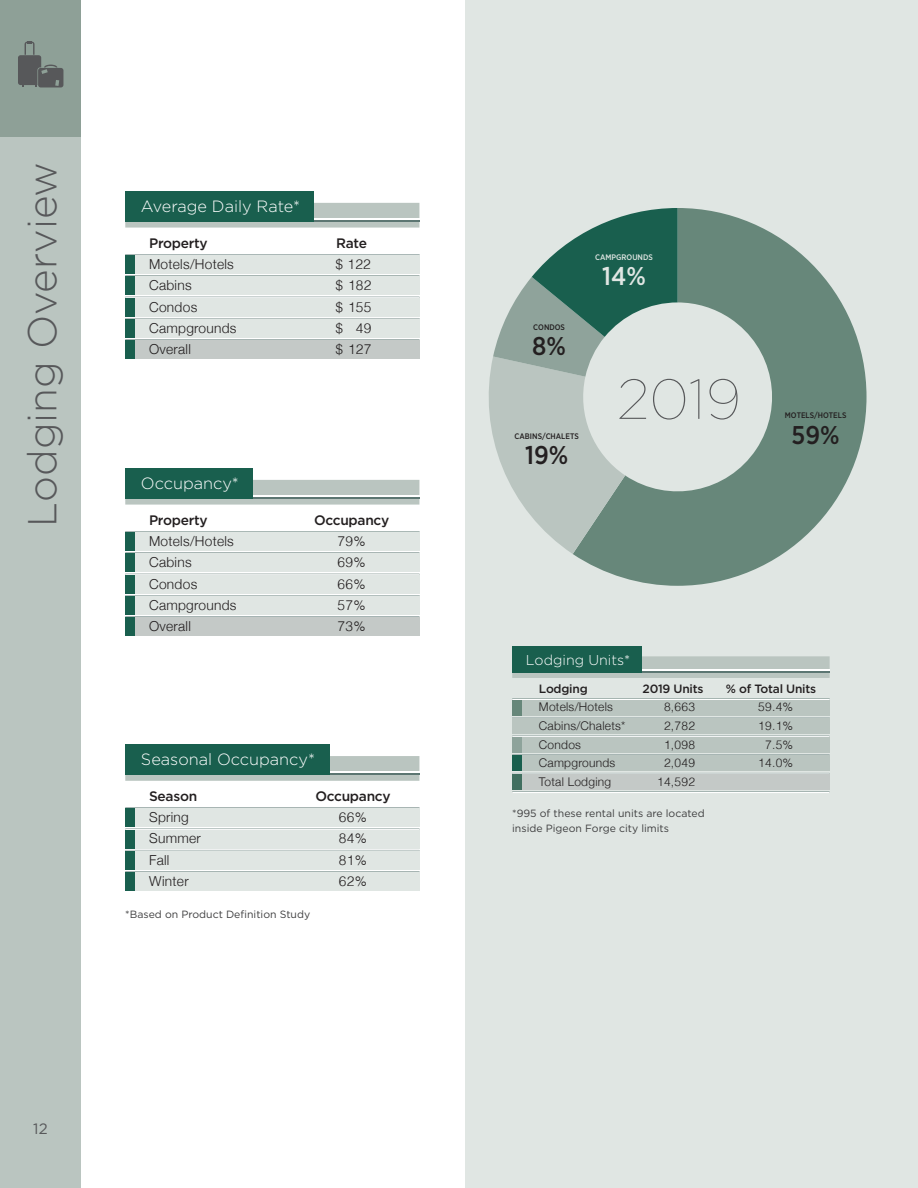
<style>
.page{position:relative;width:918px;height:1188px;background:#fff}
.page>*{position:absolute;margin:0;border:0;box-sizing:border-box;transform-origin:0 0}
.t1{font:100 56.25px "Gotham";color:#57585a}
.t2{font:300 40.35px "Gotham";color:#57585a}
.t3{font:500 25.65px "Gotham Narrow";color:#231f20}
.t4{font:500 25.65px "Gotham Narrow";color:#e0e6e3}
.t5{font:300 16.35px "Gotham";color:#fff}
.t6{font:15px "Gotham";color:#57585a}
.t7{font:300 14.25px "Gotham";color:#fff}
.t8{font:300 13.8px/21.3px "Helvetica Neue";letter-spacing:.02em;color:#231f20}
.t9{font:300 13.8px/21.3px "Helvetica";letter-spacing:.02em;color:#231f20;text-align:justify}
.t10{font:500 13.8px "Gotham";letter-spacing:-.02em;color:#231f20}
.t11{font:300 12px/18.6px "Helvetica Neue";letter-spacing:.02em;color:#231f20}
.t12{font:300 12px/18.6px "Helvetica";letter-spacing:.02em;color:#231f20;text-align:center}
.t13{font:500 12px "Gotham";letter-spacing:-.02em;color:#231f20}
.t14{font:10.5px/15px "Gotham";color:#3e3e3f}
.t15{font:500 7.95px "Gotham Narrow";color:#231f20}
.t16{font:500 7.95px "Gotham Narrow";color:#e0e6e3}
</style>
<div class="page">
<div style="left:0;top:0;width:81px;height:1188px;background:#bac5c0"></div>
<div style="left:0;top:0;width:81px;height:136px;background:#8ea097"></div>
<svg style="left:18px;top:41px;width:45px;height:46px"></svg>
<div style="left:465px;top:0;width:453px;height:1188px;background:#e0e6e3"></div>
<hr style="left:125px;top:254px;width:294px;height:1px;background:#5c7672">
<div style="left:125px;top:255px;width:294px;height:19px;background:#e0e6e3"></div>
<div style="left:125px;top:255px;width:10px;height:19px;background:#195f4e"></div>
<div style="left:125px;top:298px;width:294px;height:18px;background:#e0e6e3"></div>
<div style="left:125px;top:298px;width:10px;height:18px;background:#195f4e"></div>
<hr style="left:125px;top:339px;width:294px;height:2px;background:#5c7672">
<hr style="left:125px;top:340px;width:294px;height:1px;background:#fff">
<div style="left:125px;top:341px;width:294px;height:18px;background:#c4c9c7"></div>
<div style="left:125px;top:341px;width:10px;height:18px;background:#195f4e"></div>
<hr style="left:125px;top:275px;width:294px;height:2px;background:#5c7672">
<hr style="left:125px;top:276px;width:294px;height:1px;background:#fff">
<div style="left:125px;top:277px;width:294px;height:18px;background:#e0e6e3"></div>
<div style="left:125px;top:277px;width:10px;height:18px;background:#195f4e"></div>
<div style="left:125px;top:319px;width:294px;height:18px;background:#e0e6e3"></div>
<div style="left:125px;top:319px;width:10px;height:18px;background:#195f4e"></div>
<svg style="left:125px;top:203px;width:294px;height:25px;background:#b1bfba"></svg>
<hr style="left:125px;top:218px;width:294px;height:3px;background:#5c7672">
<hr style="left:125px;top:218px;width:294px;height:2px;background:#fff">
<div style="left:125px;top:191px;width:189px;height:30px;background:#195f4e"></div>
<hr style="left:125px;top:531px;width:294px;height:1px;background:#5c7672">
<div style="left:125px;top:532px;width:294px;height:19px;background:#e0e6e3"></div>
<div style="left:125px;top:532px;width:10px;height:19px;background:#195f4e"></div>
<div style="left:125px;top:575px;width:294px;height:18px;background:#e0e6e3"></div>
<div style="left:125px;top:575px;width:10px;height:18px;background:#195f4e"></div>
<hr style="left:125px;top:616px;width:294px;height:2px;background:#5c7672">
<hr style="left:125px;top:617px;width:294px;height:1px;background:#fff">
<div style="left:125px;top:618px;width:294px;height:18px;background:#c4c9c7"></div>
<div style="left:125px;top:618px;width:10px;height:18px;background:#195f4e"></div>
<hr style="left:125px;top:552px;width:294px;height:2px;background:#5c7672">
<hr style="left:125px;top:553px;width:294px;height:1px;background:#fff">
<div style="left:125px;top:554px;width:294px;height:18px;background:#e0e6e3"></div>
<div style="left:125px;top:554px;width:10px;height:18px;background:#195f4e"></div>
<div style="left:125px;top:596px;width:294px;height:19px;background:#e0e6e3"></div>
<div style="left:125px;top:596px;width:10px;height:19px;background:#195f4e"></div>
<svg style="left:125px;top:480px;width:294px;height:25px;background:#b3c0bb"></svg>
<hr style="left:125px;top:495px;width:294px;height:3px;background:#5c7672">
<hr style="left:125px;top:495px;width:294px;height:2px;background:#fff">
<div style="left:125px;top:468px;width:128px;height:30px;background:#195f4e"></div>
<hr style="left:125px;top:807px;width:294px;height:2px;background:#5c7672">
<hr style="left:125px;top:808px;width:294px;height:1px;background:#fff">
<div style="left:125px;top:809px;width:294px;height:18px;background:#e0e6e3"></div>
<div style="left:125px;top:809px;width:10px;height:18px;background:#195f4e"></div>
<div style="left:125px;top:851px;width:294px;height:18px;background:#e0e6e3"></div>
<div style="left:125px;top:851px;width:10px;height:18px;background:#195f4e"></div>
<div style="left:125px;top:830px;width:294px;height:18px;background:#e0e6e3"></div>
<div style="left:125px;top:830px;width:10px;height:18px;background:#195f4e"></div>
<hr style="left:125px;top:871px;width:294px;height:2px;background:#5c7672">
<hr style="left:125px;top:872px;width:294px;height:1px;background:#fff">
<div style="left:125px;top:873px;width:294px;height:18px;background:#e0e6e3"></div>
<div style="left:125px;top:873px;width:10px;height:18px;background:#195f4e"></div>
<svg style="left:125px;top:756px;width:294px;height:25px;background:#bac5c0"></svg>
<hr style="left:125px;top:771px;width:294px;height:4px;background:#5c7672">
<hr style="left:125px;top:771px;width:294px;height:2px;background:#fff">
<div style="left:125px;top:744px;width:204px;height:31px;background:#195f4e"></div>
<hr style="left:512px;top:699px;width:318px;height:1px;background:#fff">
<div style="left:512px;top:700px;width:318px;height:15px;background:#bac5c0"></div>
<div style="left:512px;top:700px;width:10px;height:15px;background:#67877a"></div>
<hr style="left:512px;top:736px;width:318px;height:1px;background:#fff">
<div style="left:512px;top:737px;width:318px;height:16px;background:#bac5c0"></div>
<div style="left:512px;top:737px;width:10px;height:16px;background:#8ea39b"></div>
<hr style="left:512px;top:773px;width:318px;height:1px;background:#fff">
<div style="left:512px;top:774px;width:318px;height:16px;background:#c4c9c7"></div>
<div style="left:512px;top:774px;width:10px;height:16px;background:#416f60"></div>
<hr style="left:512px;top:717px;width:318px;height:2px;background:#fff">
<div style="left:512px;top:718px;width:318px;height:16px;background:#bac5c0"></div>
<hr style="left:512px;top:754px;width:318px;height:1px;background:#5c7672">
<div style="left:512px;top:755px;width:318px;height:16px;background:#bac5c0"></div>
<div style="left:512px;top:755px;width:10px;height:16px;background:#195f4e"></div>
<hr style="left:512px;top:792px;width:318px;height:1px;background:#fff">
<svg style="left:512px;top:656px;width:318px;height:22px;background:#bdc8c3"></svg>
<hr style="left:512px;top:670px;width:318px;height:3px;background:#5c7672">
<hr style="left:512px;top:670px;width:318px;height:1px;background:#fff">
<div style="left:512px;top:646px;width:130px;height:27px;background:#195f4e"></div>
<svg style="left:573px;top:208px;width:294px;height:378px;fill:#67877a"></svg>
<svg style="left:488px;top:208px;width:190px;height:346px"></svg>
<h2 class="t2" style="left:17px;top:527px;width:366px;rotate:-90deg">Lodging Overview</h2>
<p class="t5" style="left:141px;top:196px;width:161px">Average Daily Rate*</p>
<p class="t10" style="left:149px;top:234px;width:60px">Property</p>
<p class="t8" style="left:149px;top:252px;width:89px">Motels/Hotels<br>Cabins<br>Condos<br>Campgrounds<br>Overall</p>
<p class="t10" style="left:336px;top:234px;width:32px">Rate</p>
<p class="t9" style="left:335px;top:252px;width:37px">$ 122 $ 182 $ 155 $ 49 $ 127</p>
<p class="t5" style="left:141px;top:473px;width:100px">Occupancy*</p>
<p class="t10" style="left:149px;top:511px;width:60px">Property</p>
<p class="t8" style="left:149px;top:529px;width:89px">Motels/Hotels<br>Cabins<br>Condos<br>Campgrounds<br>Overall</p>
<p class="t10" style="left:314px;top:511px;width:77px">Occupancy</p>
<p class="t9" style="left:338px;top:529px;width:30px">79% 69% 66% 57% 73%</p>
<p class="t5" style="left:141px;top:749px;width:176px">Seasonal Occupancy*</p>
<p class="t10" style="left:149px;top:787px;width:50px">Season</p>
<p class="t8" style="left:149px;top:806px;width:53px">Spring<br>Summer<br>Fall<br>Winter</p>
<p class="t10" style="left:315px;top:787px;width:77px">Occupancy</p>
<p class="t9" style="left:339px;top:806px;width:30px">66% 84% 81% 62%</p>
<p class="t14" style="left:125px;top:907px;width:187px">*Based on Product Definition Study</p>
<p class="t6" style="left:33px;top:1119px;width:16px">12</p>
<p class="t15" style="left:533px;top:322px;width:33px">CONDOS</p>
<h3 class="t3" style="left:532px;top:329px;width:35px">8%</h3>
<p class="t16" style="left:595px;top:252px;width:59px">CAMPGROUNDS</p>
<h3 class="t4" style="left:602px;top:260px;width:45px">14%</h3>
<h1 class="t1" style="left:617px;top:364px;width:126px">2019</h1>
<p class="t15" style="left:785px;top:411px;width:63px">MOTELS/HOTELS</p>
<p class="t15" style="left:515px;top:431px;width:66px">CABINS/CHALETS</p>
<h3 class="t3" style="left:792px;top:418px;width:50px">59%</h3>
<h3 class="t3" style="left:525px;top:439px;width:45px">19%</h3>
<p class="t7" style="left:526px;top:650px;width:106px">Lodging Units*</p>
<p class="t13" style="left:539px;top:681px;width:50px">Lodging</p>
<p class="t11" style="left:539px;top:697px;width:88px">Motels/Hotels<br>Cabins/Chalets*<br>Condos<br>Campgrounds<br>Total Lodging</p>
<p class="t13" style="left:643px;top:681px;width:62px">2019 Units</p>
<p class="t12" style="left:657px;top:697px;width:39px">8,663<br>2,782<br>1,098<br>2,049<br>14,592</p>
<p class="t14" style="left:512px;top:806px;width:194px">*995 of these rental units are located inside Pigeon Forge city limits</p>
<p class="t13" style="left:726px;top:681px;width:92px">% of Total Units</p>
<p class="t12" style="left:758px;top:697px;width:36px">59.4%<br>19.1%<br>7.5%<br>14.0%</p>
</div>
